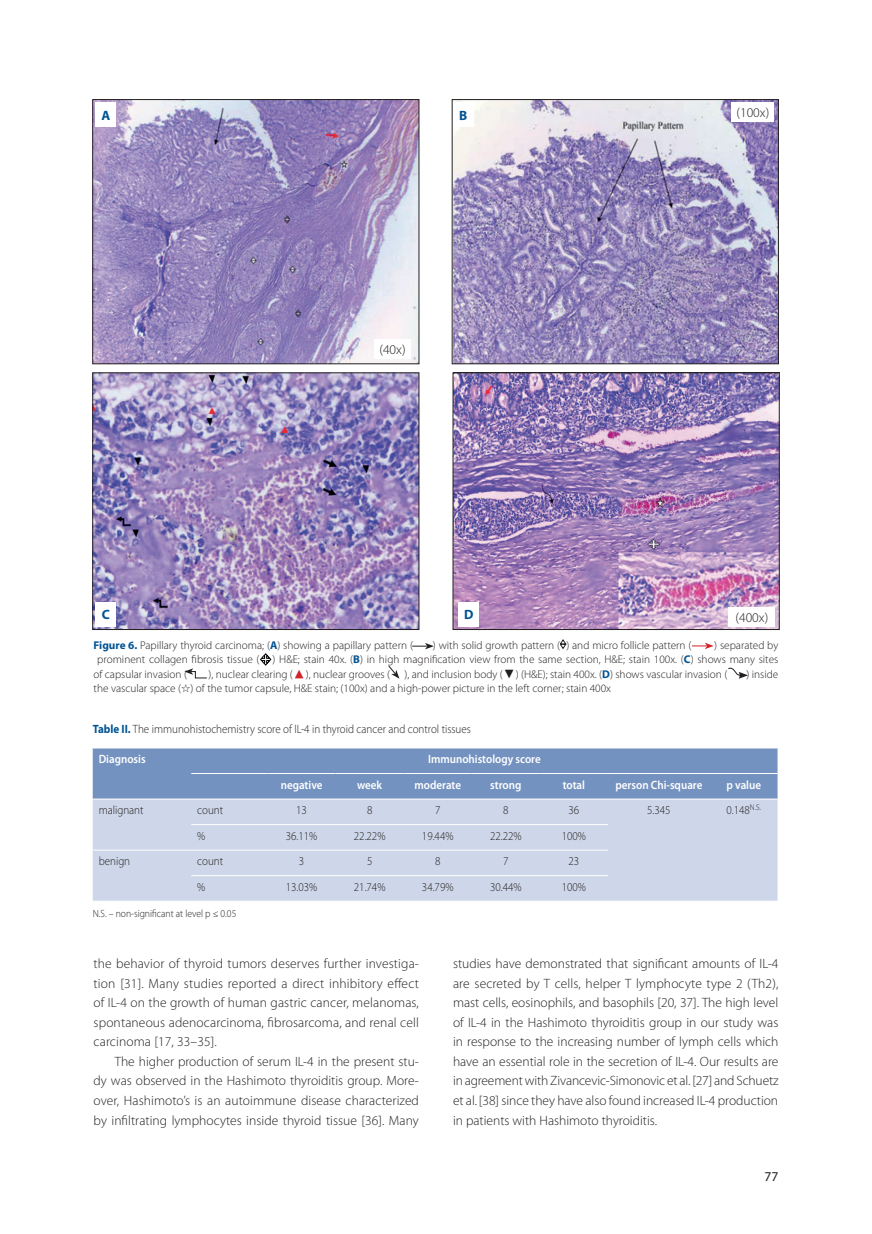
<style>
.page{position:relative;width:872px;height:1234px;background:#fff}
.page>*{position:absolute;margin:0;border:0;box-sizing:border-box;transform-origin:0 0}
._08_Tekst{font:300 13.5px/19.5px "Myriad Pro";letter-spacing:.005em;color:#231f20;text-align:justify}
._08_Tekst_bez_wcieci{font:300 13.5px "Myriad Pro";color:#231f20}
._15_Rycina_podpis{font:700 13.5px "Myriad Pro";color:#005495}
.t1{font:13.5px "Myriad Pro";color:#231f20}
._13_Tabela_tekst{font:300 12px "Myriad Pro";color:#231f20;scale:.92 1}
._13_Tabela_naglowek{font:600 12px "Myriad Pro";color:#fff;scale:.92 1}
._13_Tabela_tytul{font:300 12px "Myriad Pro";color:#231f20;scale:.92 1}
._15_Rycina_podpis-2{font:300 11.25px "Myriad Pro";color:#231f20}
._13_Tabela_przypis{font:300 10.5px "Myriad Pro";color:#231f20;scale:.92 1}
.s1{font-weight:700;color:#005495}
.s2{font-family:"Newspaper Pi";font-weight:400;color:#d1232a}
.s3{font-family:"Newspaper Pi";font-weight:400}
</style>
<div class="page">
<svg style="left:560px;top:639px;width:7px;height:10px"></svg>
<svg style="left:260px;top:653px;width:12px;height:13px"></svg>
<svg style="left:412px;top:643px;width:22px;height:6px"></svg>
<svg style="left:692px;top:642px;width:21px;height:7px"></svg>
<svg style="left:184px;top:668px;width:23px;height:10px"></svg>
<svg style="left:388px;top:665px;width:11px;height:13px"></svg>
<svg style="left:728px;top:667px;width:20px;height:11px"></svg>
<img style="left:95px;top:101px;width:322px;height:261px">
<div style="left:93px;top:99px;width:326px;height:265px;border:1px solid #231f20"></div>
<img style="left:95px;top:374px;width:322px;height:253px">
<img style="left:455px;top:374px;width:322px;height:253px">
<img style="left:454px;top:101px;width:322px;height:261px">
<div style="left:452px;top:99px;width:326px;height:265px;border:1px solid #231f20"></div>
<div style="left:93px;top:748px;width:684px;height:50px;background:#7492c0"></div>
<div style="left:93px;top:799px;width:684px;height:101px;background:#ced7e9"></div>
<hr style="left:191px;top:824px;width:77px;height:1px;background:#fff">
<hr style="left:268px;top:824px;width:68px;height:1px;background:#fff">
<hr style="left:336px;top:824px;width:68px;height:1px;background:#fff">
<hr style="left:404px;top:824px;width:68px;height:1px;background:#fff">
<hr style="left:472px;top:824px;width:68px;height:1px;background:#fff">
<hr style="left:540px;top:824px;width:68px;height:1px;background:#fff">
<hr style="left:93px;top:849px;width:98px;height:1px;background:#fff">
<hr style="left:191px;top:849px;width:77px;height:1px;background:#fff">
<hr style="left:268px;top:849px;width:68px;height:1px;background:#fff">
<hr style="left:336px;top:849px;width:68px;height:1px;background:#fff">
<hr style="left:404px;top:849px;width:68px;height:1px;background:#fff">
<hr style="left:472px;top:849px;width:68px;height:1px;background:#fff">
<hr style="left:540px;top:849px;width:68px;height:1px;background:#fff">
<hr style="left:191px;top:875px;width:77px;height:1px;background:#fff">
<hr style="left:268px;top:875px;width:68px;height:1px;background:#fff">
<hr style="left:336px;top:875px;width:68px;height:1px;background:#fff">
<hr style="left:404px;top:875px;width:68px;height:1px;background:#fff">
<hr style="left:472px;top:875px;width:68px;height:1px;background:#fff">
<hr style="left:540px;top:875px;width:68px;height:1px;background:#fff">
<hr style="left:191px;top:773px;width:77px;height:1px;background:#fff">
<hr style="left:268px;top:773px;width:68px;height:1px;background:#fff">
<hr style="left:336px;top:773px;width:68px;height:1px;background:#fff">
<hr style="left:404px;top:773px;width:68px;height:1px;background:#fff">
<hr style="left:472px;top:773px;width:68px;height:1px;background:#fff">
<hr style="left:540px;top:773px;width:68px;height:1px;background:#fff">
<hr style="left:608px;top:773px;width:102px;height:1px;background:#fff">
<hr style="left:710px;top:773px;width:67px;height:1px;background:#fff">
<div style="left:96px;top:102px;width:20px;height:25px;background:#fff"></div>
<div style="left:96px;top:602px;width:20px;height:24px;background:#fff"></div>
<div style="left:458px;top:602px;width:21px;height:24px;background:#fff"></div>
<div style="left:728px;top:607px;width:47px;height:19px;background:#fff"></div>
<div style="left:374px;top:339px;width:37px;height:20px;background:#fff"></div>
<div style="left:731px;top:102px;width:43px;height:20px;background:#fff"></div>
<div style="left:453px;top:102px;width:20px;height:25px;background:#fff"></div>
<p class="_15_Rycina_podpis" style="left:102px;top:106px;width:10px">A</p>
<p class="_15_Rycina_podpis" style="left:459px;top:106px;width:10px">B</p>
<p class="_08_Tekst_bez_wcieci" style="left:736px;top:105px;width:34px">(100x)</p>
<p class="_08_Tekst_bez_wcieci" style="left:379px;top:341px;width:28px">(40x)</p>
<p class="_15_Rycina_podpis" style="left:102px;top:606px;width:10px">C</p>
<p class="_15_Rycina_podpis" style="left:464px;top:606px;width:11px">D</p>
<p class="_08_Tekst_bez_wcieci" style="left:735px;top:609px;width:34px">(400x)</p>
<p class="_15_Rycina_podpis-2" style="left:94px;top:638px;width:321px"><span class="s1">Figure 6.</span> Papillary thyroid carcinoma; (<span class="s1">A</span>) showing a papillary pattern (</p>
<p class="_15_Rycina_podpis-2" style="left:433px;top:638px;width:260px">) with solid growth pattern ( ) and micro follicle pattern (</p>
<p class="_15_Rycina_podpis-2" style="left:714px;top:638px;width:66px">) separated by</p>
<p class="_15_Rycina_podpis-2" style="left:97px;top:652px;width:682px">prominent collagen fibrosis tissue ( ) H&amp;E; stain 40x. (<span class="s1">B</span>) in high magnification view from the same section, H&amp;E; stain 100x. (<span class="s1">C</span>) shows many sites</p>
<p class="_15_Rycina_podpis-2" style="left:94px;top:667px;width:95px">of capsular invasion (</p>
<p class="_15_Rycina_podpis-2" style="left:209px;top:667px;width:183px">), nuclear clearing (<span class="s2">Z</span>), nuclear grooves (</p>
<p class="_15_Rycina_podpis-2" style="left:404px;top:667px;width:324px">), and inclusion body (<span class="s3">X</span>) (H&amp;E); stain 400x. (<span class="s1">D</span>) shows vascular invasion (</p>
<p class="_15_Rycina_podpis-2" style="left:746px;top:667px;width:33px">) inside</p>
<p class="_15_Rycina_podpis-2" style="left:94px;top:681px;width:519px">the vascular space (☆) of the tumor capsule, H&amp;E stain; (100x) and a high-power picture in the left corner; stain 400x</p>
<p class="_13_Tabela_tytul" style="left:93px;top:721px;width:412px"><span class="s1">Table II.</span> The immunohistochemistry score of IL-4 in thyroid cancer and control tissues</p>
<p class="_13_Tabela_naglowek" style="left:99px;top:751px;width:52px">Diagnosis</p>
<p class="_13_Tabela_naglowek" style="left:428px;top:751px;width:124px">Immunohistology score</p>
<p class="_13_Tabela_naglowek" style="left:281px;top:776px;width:47px">negative</p>
<p class="_13_Tabela_naglowek" style="left:357px;top:776px;width:29px">week</p>
<p class="_13_Tabela_naglowek" style="left:414px;top:776px;width:52px">moderate</p>
<p class="_13_Tabela_naglowek" style="left:490px;top:776px;width:35px">strong</p>
<p class="_13_Tabela_naglowek" style="left:562px;top:776px;width:26px">total</p>
<p class="_13_Tabela_naglowek" style="left:615px;top:776px;width:96px">person Chi-square</p>
<p class="_13_Tabela_naglowek" style="left:726px;top:776px;width:39px">p value</p>
<p class="_13_Tabela_tekst" style="left:99px;top:802px;width:50px">malignant</p>
<p class="_13_Tabela_tekst" style="left:197px;top:802px;width:30px">count</p>
<p class="_13_Tabela_tekst" style="left:296px;top:802px;width:13px">13</p>
<p class="_13_Tabela_tekst" style="left:367px;top:802px;width:7px">8</p>
<p class="_13_Tabela_tekst" style="left:435px;top:802px;width:7px">7</p>
<p class="_13_Tabela_tekst" style="left:503px;top:802px;width:7px">8</p>
<p class="_13_Tabela_tekst" style="left:568px;top:802px;width:13px">36</p>
<p class="_13_Tabela_tekst" style="left:647px;top:802px;width:27px">5.345</p>
<p class="_13_Tabela_tekst" style="left:726px;top:802px;width:39px">0.148<sup>N.S.</sup></p>
<p class="_13_Tabela_tekst" style="left:197px;top:828px;width:10px">%</p>
<p class="_13_Tabela_tekst" style="left:286px;top:828px;width:36px">36.11%</p>
<p class="_13_Tabela_tekst" style="left:354px;top:828px;width:36px">22.22%</p>
<p class="_13_Tabela_tekst" style="left:422px;top:828px;width:36px">19.44%</p>
<p class="_13_Tabela_tekst" style="left:490px;top:828px;width:36px">22.22%</p>
<p class="_13_Tabela_tekst" style="left:562px;top:828px;width:28px">100%</p>
<p class="_13_Tabela_tekst" style="left:99px;top:853px;width:36px">benign</p>
<p class="_13_Tabela_tekst" style="left:197px;top:853px;width:30px">count</p>
<p class="_13_Tabela_tekst" style="left:299px;top:853px;width:7px">3</p>
<p class="_13_Tabela_tekst" style="left:367px;top:853px;width:7px">5</p>
<p class="_13_Tabela_tekst" style="left:435px;top:853px;width:7px">8</p>
<p class="_13_Tabela_tekst" style="left:503px;top:853px;width:7px">7</p>
<p class="_13_Tabela_tekst" style="left:568px;top:853px;width:13px">23</p>
<p class="_13_Tabela_tekst" style="left:197px;top:879px;width:10px">%</p>
<p class="_13_Tabela_tekst" style="left:286px;top:879px;width:36px">13.03%</p>
<p class="_13_Tabela_tekst" style="left:354px;top:879px;width:36px">21.74%</p>
<p class="_13_Tabela_tekst" style="left:422px;top:879px;width:36px">34.79%</p>
<p class="_13_Tabela_tekst" style="left:490px;top:879px;width:36px">30.44%</p>
<p class="_13_Tabela_tekst" style="left:562px;top:879px;width:28px">100%</p>
<p class="_13_Tabela_przypis" style="left:93px;top:906px;width:158px">N.S. – non-significant at level p ≤ 0.05</p>
<p class="_08_Tekst" style="left:94px;top:953px;width:327px">the behavior of thyroid tumors deserves further investiga&shy;tion [31]. Many studies reported a direct inhibitory effect of IL-4 on the growth of human gastric cancer, melanomas, spontaneous adenocarcinoma, fibrosarcoma, and renal cell carcinoma [17, 33–35].</p>
<p class="_08_Tekst" style="left:94px;top:1051px;width:327px;text-indent:21px">The higher production of serum IL-4 in the present stu&shy;dy was observed in the Hashimoto thyroiditis group. More&shy;over, Hashimoto’s is an autoimmune disease characterized by infiltrating lymphocytes inside thyroid tissue [36]. Many</p>
<p class="_08_Tekst" style="left:453px;top:953px;width:327px">studies have demonstrated that significant amounts of IL-4 are secreted by T cells, helper T lymphocyte type 2 (Th2), mast cells, eosinophils, and basophils [20, 37]. The high level of IL-4 in the Hashimoto thyroiditis group in our study was in response to the increasing number of lymph cells which have an essential role in the secretion of IL-4. Our results are in agreement with Zivancevic-Simonovic et al. [27] and Schuetz et al. [38] since they have also found increased IL-4 production in patients with Hashimoto thyroiditis.</p>
<p class="t1" style="left:764px;top:1168px;width:15px">77</p>
</div>
